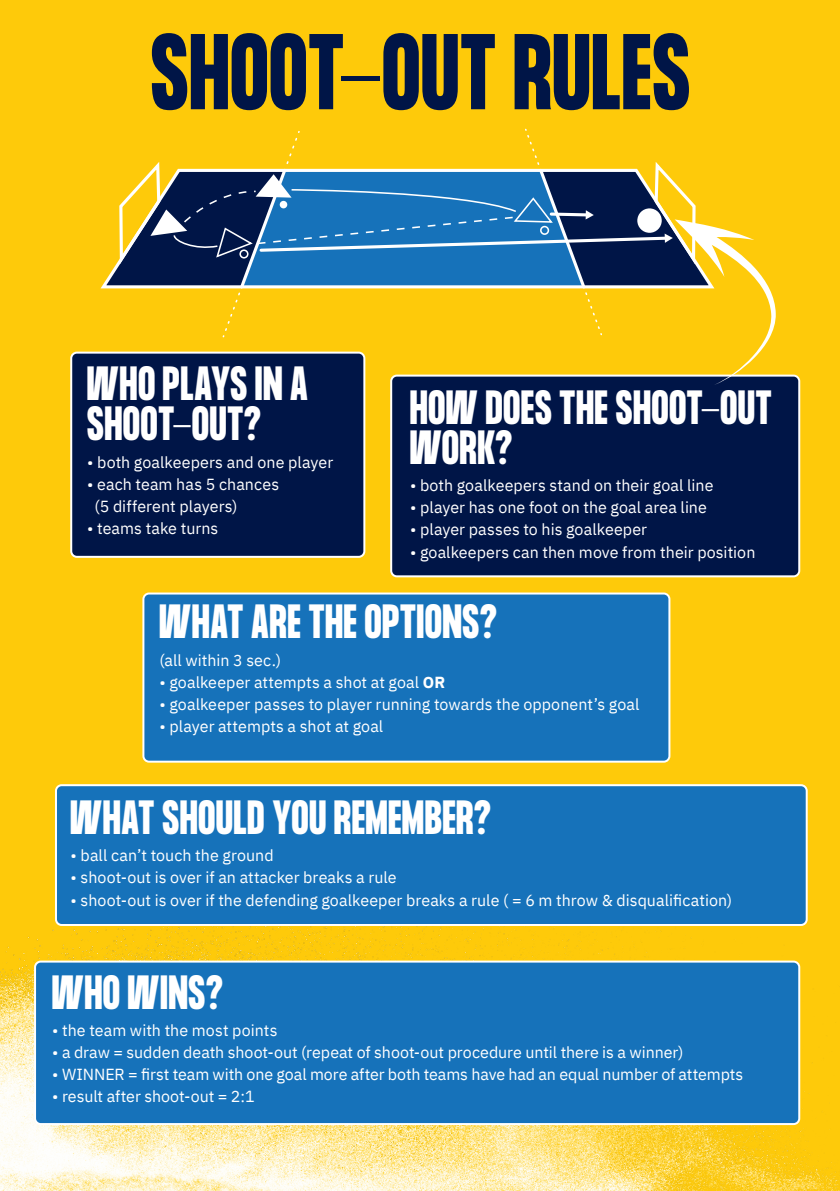
<style>
.page{position:relative;width:840px;height:1191px;background:#fff}
.page>*{position:absolute;margin:0;border:0;box-sizing:border-box;transform-origin:0 0}
.t1{font:700 94px "Formula Condensed";letter-spacing:.02em;color:#001547}
.Box_sub_title{font:700 42px/40px "Formula Condensed";letter-spacing:.025em;color:#fff}
.body{font:16px "IBM Plex Sans";letter-spacing:.005em;color:#fff}
.s1{font-weight:700}
</style>
<div class="page">
<div style="left:0;top:0;width:839px;height:1191px;background:#feca0a"></div>
<img style="left:0;top:865px;width:839px;height:326px">
<div style="left:391px;top:375px;width:407px;height:201px;background:#001547;border-radius:6px"></div>
<div style="left:390px;top:374px;width:409px;height:203px;border:2px solid #fff;border-radius:6px"></div>
<div style="left:71px;top:352px;width:293px;height:205px;background:#001547;border-radius:6px"></div>
<div style="left:70px;top:351px;width:295px;height:207px;border:2px solid #fff;border-radius:6px"></div>
<div style="left:143px;top:593px;width:526px;height:168px;background:#1672ba;border-radius:6px"></div>
<div style="left:142px;top:592px;width:528px;height:170px;border:2px solid #fff;border-radius:6px"></div>
<div style="left:56px;top:785px;width:750px;height:140px;background:#1672ba;border-radius:6px"></div>
<div style="left:55px;top:784px;width:752px;height:142px;border:2px solid #fff;border-radius:6px"></div>
<div style="left:35px;top:961px;width:763px;height:163px;background:#1672ba;border-radius:6px"></div>
<div style="left:34px;top:960px;width:765px;height:165px;border:2px solid #fff;border-radius:6px"></div>
<svg style="left:103px;top:129px;width:672px;height:256px"></svg>
<p class="t1" style="left:151px;top:16px;width:540px">SHOOT-OUT RULES</p>
<p class="Box_sub_title" style="left:87px;top:366px;width:222px">WHO PLAYS IN A<br>SHOOT-OUT?</p>
<p class="body" style="left:87px;top:450px;width:247px">• both goalkeepers and one player</p>
<p class="body" style="left:87px;top:472px;width:193px">• each team has 5 chances</p>
<p class="body" style="left:95px;top:494px;width:144px">(5 different players)</p>
<p class="body" style="left:87px;top:516px;width:132px">• teams take turns</p>
<p class="Box_sub_title" style="left:410px;top:389px;width:363px">HOW DOES THE SHOOT-OUT<br>WORK?</p>
<p class="body" style="left:410px;top:473px;width:305px">• both goalkeepers stand on their goal line</p>
<p class="body" style="left:410px;top:495px;width:298px">• player has one foot on the goal area line</p>
<p class="body" style="left:410px;top:517px;width:238px">• player passes to his goalkeeper</p>
<p class="body" style="left:410px;top:539px;width:347px">• goalkeepers can then move from their position</p>
<p class="Box_sub_title" style="left:159px;top:603px;width:338px">WHAT ARE THE OPTIONS?</p>
<p class="body" style="left:159px;top:648px;width:123px">(all within 3 sec.)</p>
<p class="body" style="left:159px;top:670px;width:287px">• goalkeeper attempts a shot at goal <span class="s1">OR</span></p>
<p class="body" style="left:159px;top:692px;width:481px">• goalkeeper passes to player running towards the opponent’s goal</p>
<p class="body" style="left:159px;top:714px;width:225px">• player attempts a shot at goal</p>
<p class="Box_sub_title" style="left:71px;top:799px;width:421px">WHAT SHOULD YOU REMEMBER?</p>
<p class="body" style="left:71px;top:843px;width:205px">• ball can’t touch the ground</p>
<p class="body" style="left:71px;top:865px;width:327px">• shoot-out is over if an attacker breaks a rule</p>
<p class="body" style="left:71px;top:887px;width:662px">• shoot-out is over if the defending goalkeeper breaks a rule ( = 6 m throw &amp; disqualification)</p>
<p class="Box_sub_title" style="left:52px;top:974px;width:172px">WHO WINS?</p>
<p class="body" style="left:52px;top:1018px;width:227px">• the team with the most points</p>
<p class="body" style="left:52px;top:1040px;width:632px">• a draw = sudden death shoot-out (repeat of shoot-out procedure until there is a winner)</p>
<p class="body" style="left:52px;top:1062px;width:692px">• WINNER = first team with one goal more after both teams have had an equal number of attempts</p>
<p class="body" style="left:52px;top:1084px;width:204px">• result after shoot-out = 2:1</p>
</div>
